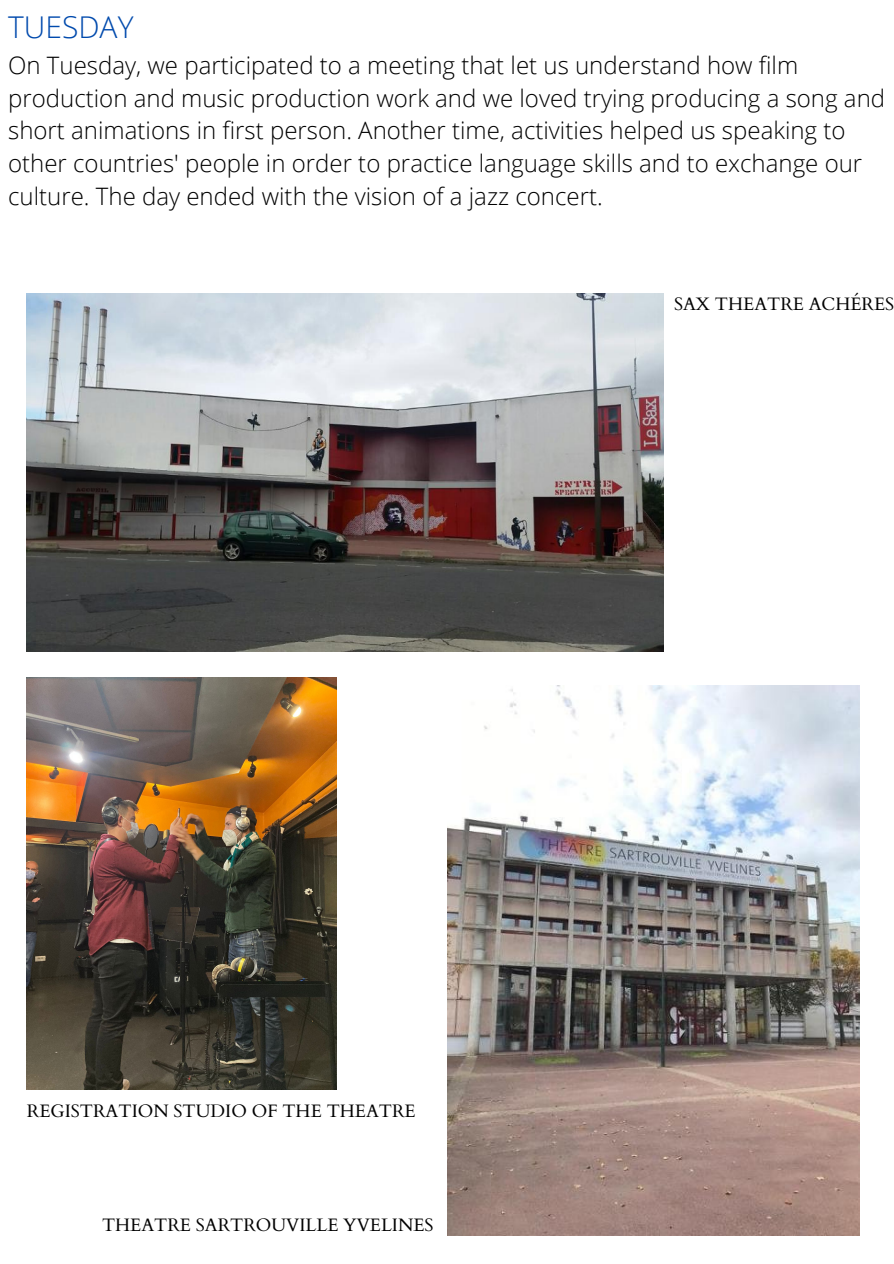
<style>
.page{position:relative;width:894px;height:1264px;background:#fff}
.page>*{position:absolute;margin:0;border:0;box-sizing:border-box;transform-origin:0 0}
.t1{font:300 30px "Open Sans";color:#004aad}
.t2{font:300 24px/32.7px "Open Sans";color:#000}
.t3{font:18px "Cardo";color:#000}
</style>
<div class="page">
<img style="left:27px;top:293px;width:636px;height:359px">
<img style="left:447px;top:686px;width:412px;height:549px">
<img style="left:27px;top:677px;width:310px;height:412px">
<p class="t1" style="left:8px;top:6px;width:127px">TUESDAY</p>
<p class="t2" style="left:8px;top:48px;width:878px">On Tuesday, we participated to a meeting that let us understand how film production and music production work and we loved trying producing a song and short animations in first person. Another time, activities helped us speaking to other countries' people in order to practice language skills and to exchange our culture. The day ended with the vision of a jazz concert.</p>
<p class="t3" style="left:674px;top:292px;width:221px">SAX THEATRE ACHÉRES</p>
<p class="t3" style="left:27px;top:1098px;width:390px">REGISTRATION STUDIO OF THE THEATRE</p>
<p class="t3" style="left:102px;top:1213px;width:333px">THEATRE SARTROUVILLE YVELINES</p>
</div>
